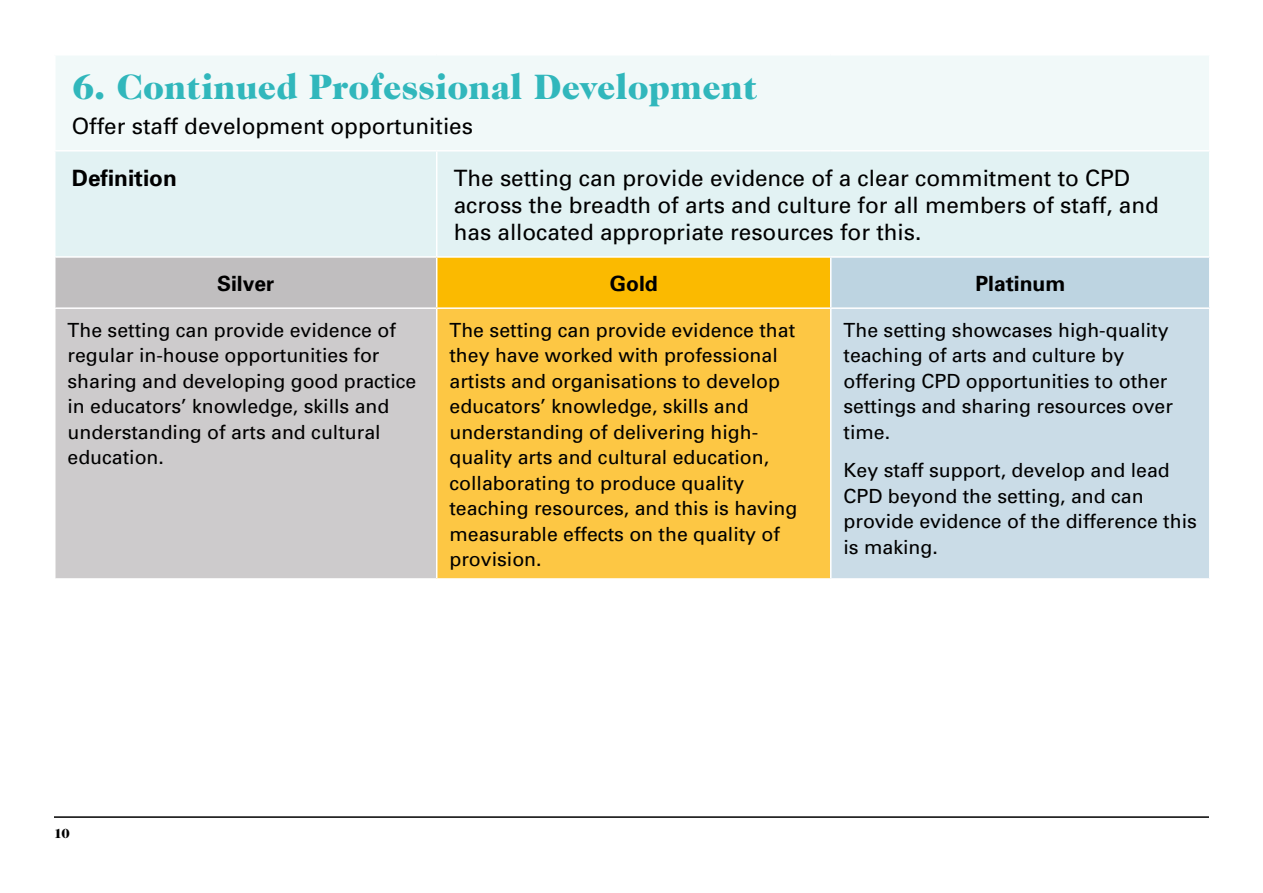
<style>
.page{position:relative;width:1263px;height:893px;background:#fff}
.page>*{position:absolute;margin:0;border:0;box-sizing:border-box;transform-origin:0 0}
.t1{font:900 36px "Caslon 224 IT Cby BT";color:#31b7bc}
.t2{font:22.5px/27px "Univers";color:#000}
.t3{font:700 22.5px "Univers";color:#000}
.t4{font:700 21px "Univers";color:#000}
.t5{font:19.5px/25.5px "Univers";color:#000}
.t6{font:900 13.5px "Caslon 224 IT Cby BT";color:#000}
</style>
<div class="page">
<div style="left:55px;top:55px;width:1155px;height:96px;background:#f1f9f9"></div>
<div style="left:56px;top:152px;width:1153px;height:104px;background:#e2f2f3"></div>
<div style="left:55px;top:257px;width:382px;height:51px;background:#c0bebf"></div>
<div style="left:437px;top:257px;width:394px;height:51px;background:#fbba00"></div>
<div style="left:831px;top:257px;width:379px;height:51px;background:#bdd4e1"></div>
<div style="left:55px;top:308px;width:382px;height:271px;background:#cdcbcc"></div>
<div style="left:437px;top:308px;width:394px;height:271px;background:#fdc744"></div>
<div style="left:831px;top:308px;width:379px;height:271px;background:#cadce7"></div>
<hr style="left:54px;top:54px;width:383px;height:2px;background:#fff">
<hr style="left:54px;top:56px;width:2px;height:94px;background:#fff">
<hr style="left:437px;top:54px;width:394px;height:2px;background:#fff">
<hr style="left:831px;top:54px;width:379px;height:2px;background:#fff">
<hr style="left:1209px;top:56px;width:1px;height:94px;background:#fff">
<hr style="left:54px;top:150px;width:383px;height:2px;background:#fff">
<hr style="left:437px;top:150px;width:394px;height:2px;background:#fff">
<hr style="left:436px;top:152px;width:1px;height:104px;background:#fff">
<hr style="left:831px;top:150px;width:379px;height:2px;background:#fff">
<hr style="left:54px;top:256px;width:383px;height:2px;background:#fff">
<hr style="left:54px;top:258px;width:2px;height:49px;background:#fff">
<hr style="left:437px;top:256px;width:394px;height:2px;background:#fff">
<hr style="left:436px;top:258px;width:1px;height:49px;background:#fff">
<hr style="left:831px;top:256px;width:379px;height:2px;background:#fff">
<hr style="left:830px;top:258px;width:1px;height:49px;background:#fff">
<hr style="left:1209px;top:258px;width:1px;height:49px;background:#fff">
<hr style="left:54px;top:307px;width:383px;height:2px;background:#fff">
<hr style="left:54px;top:309px;width:2px;height:269px;background:#fff">
<hr style="left:437px;top:307px;width:394px;height:2px;background:#fff">
<hr style="left:436px;top:309px;width:1px;height:269px;background:#fff">
<hr style="left:831px;top:307px;width:379px;height:2px;background:#fff">
<hr style="left:830px;top:309px;width:1px;height:269px;background:#fff">
<hr style="left:1209px;top:309px;width:1px;height:269px;background:#fff">
<hr style="left:54px;top:578px;width:383px;height:2px;background:#fff">
<hr style="left:437px;top:578px;width:394px;height:2px;background:#fff">
<hr style="left:831px;top:578px;width:379px;height:2px;background:#fff">
<hr style="left:54px;top:816px;width:1155px;height:2px;background:#000">
<h1 class="t1" style="left:72px;top:65px;width:688px">6. Continued Professional Development</h1>
<p class="t2" style="left:72px;top:112px;width:403px">Offer staff development opportunities</p>
<p class="t3" style="left:72px;top:164px;width:107px">Definition</p>
<p class="t2" style="left:454px;top:164px;width:707px">The setting can provide evidence of a clear commitment to CPD across the breadth of arts and culture for all members of staff, and has allocated appropriate resources for this.</p>
<p class="t4" style="left:217px;top:270px;width:59px">Silver</p>
<p class="t4" style="left:610px;top:270px;width:49px">Gold</p>
<p class="t4" style="left:975px;top:270px;width:91px">Platinum</p>
<p class="t5" style="left:68px;top:317px;width:350px">The setting can provide evidence of regular in-house opportunities for sharing and developing good practice in educators’ knowledge, skills and understanding of arts and cultural education.</p>
<p class="t5" style="left:449px;top:317px;width:349px">The setting can provide evidence that they have worked with professional artists and organisations to develop educators’ knowledge, skills and understanding of delivering high&shy;quality arts and cultural education, collaborating to produce quality teaching resources, and this is having measurable effects on the quality of provision.</p>
<p class="t5" style="left:843px;top:317px;width:331px">The setting showcases high-quality teaching of arts and culture by offering CPD opportunities to other settings and sharing resources over time.</p>
<p class="t5" style="left:843px;top:457px;width:355px">Key staff support, develop and lead<br>CPD beyond the setting, and can provide evidence of the difference this is making.</p>
<p class="t6" style="left:54px;top:825px;width:18px">10</p>
</div>
